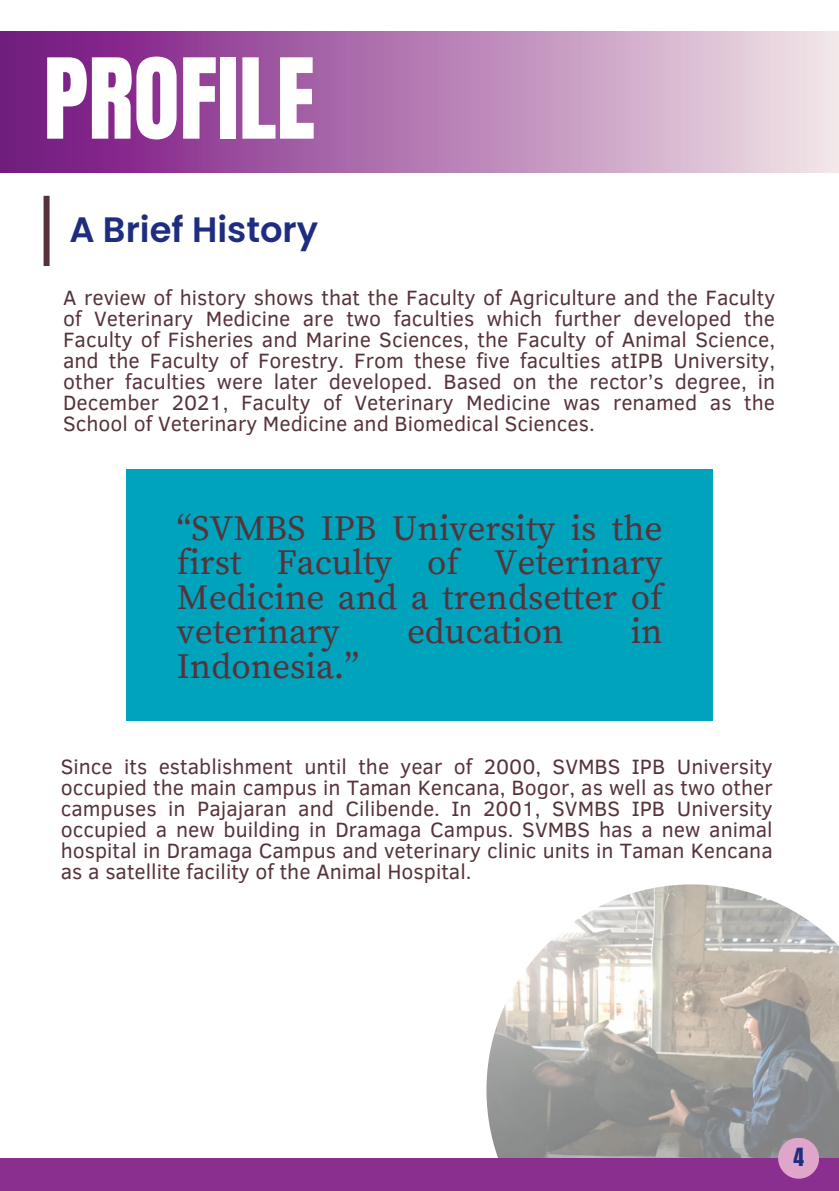
<style>
.page{position:relative;width:839px;height:1191px;background:#fff}
.page>*{position:absolute;margin:0;border:0;box-sizing:border-box;transform-origin:0 0}
.t1{font:94.6px "Anton";color:#fff}
.t2{font:35.2px/34.4px "Source Serif Pro";color:#56333a;text-align:justify}
.t3{font:600 35.2px "Poppins";color:#1f2d81}
.t4{font:21.2px/21px "Clear Sans";color:#56333a;text-align:justify}
.t5{font:21.2px "Anton";color:#1f2d81}
</style>
<div class="page">
<img style="left:486px;top:884px;width:352px;height:274px">
<div style="left:0;top:1158px;width:838px;height:33px;background:#8a2e90"></div>
<div style="left:0;top:32px;width:838px;height:140px;background:linear-gradient(to right,#74107e,#f3e4e7)"></div>
<div style="left:44px;top:196px;width:6px;height:70px;background:#56333a"></div>
<div style="left:126px;top:469px;width:586px;height:252px;background:#00a3bc"></div>
<div style="left:778px;top:1138px;width:41px;height:41px;background:#dfa5ca;border-radius:50%"></div>
<h2 class="t1" style="left:44px;top:31px;width:273px">PROFILE</h2>
<p class="t3" style="left:69px;top:205px;width:250px">A Brief History</p>
<p class="t4" style="left:63px;top:286px;width:713px">A review of history shows that the Faculty of Agriculture and the Faculty of Veterinary Medicine are two faculties which further developed the Faculty of Fisheries and Marine Sciences, the Faculty of Animal Science, and the Faculty of Forestry. From these five faculties atIPB University, other faculties were later developed. Based on the rector’s degree, in December 2021, Faculty of Veterinary Medicine was renamed as the School of Veterinary Medicine and Biomedical Sciences.</p>
<h1 class="t2" style="left:177px;top:512px;width:487px">“SVMBS IPB University is the first Faculty of Veterinary Medicine and a trendsetter of veterinary</h1>
<h1 class="t2" style="left:407px;top:616px;width:158px">education</h1>
<h1 class="t2" style="left:630px;top:616px;width:33px">in</h1>
<h1 class="t2" style="left:177px;top:650px;width:184px">Indonesia.”</h1>
<h3 class="t4" style="left:61px;top:755px;width:713px">Since its establishment until the year of 2000, SVMBS IPB University occupied the main campus in Taman Kencana, Bogor, as well as two other campuses in Pajajaran and Cilibende. In 2001, SVMBS IPB University occupied a new building in Dramaga Campus. SVMBS has a new animal hospital in Dramaga Campus and veterinary clinic units in Taman Kencana as a satellite facility of the Animal Hospital.</h3>
<p class="t5" style="left:793px;top:1142px;width:12px">4</p>
</div>
